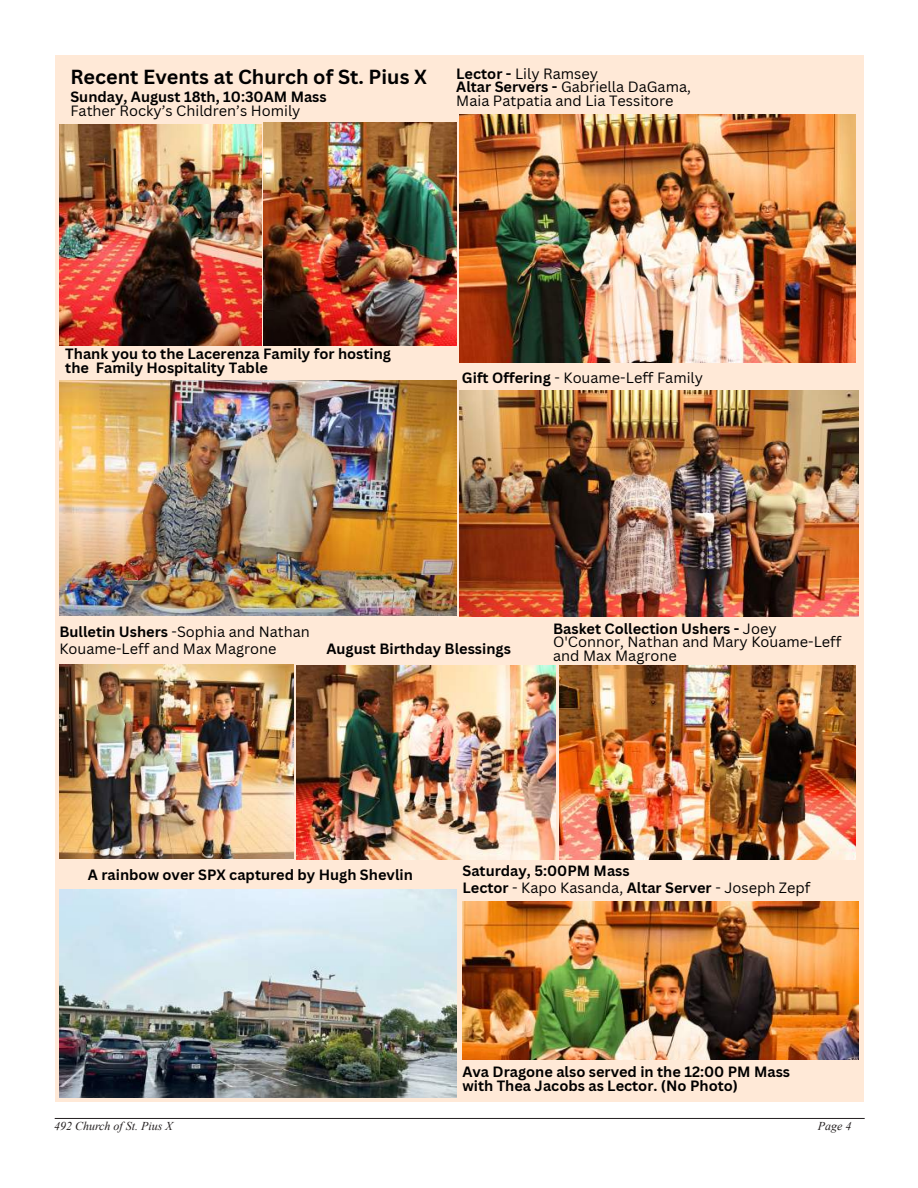
<style>
.page{position:relative;width:918px;height:1188px;background:#fff}
.page>*{position:absolute;margin:0;border:0;box-sizing:border-box;transform-origin:0 0}
.t1{font:700 19.8px "Canva Sans";color:#000}
.t2{font:16.5px "Times New Roman";color:#231f20}
.t3{font:700 14.55px/13.8px "Canva Sans";color:#000}
.t4{font:14.55px/13.8px "Canva Sans";color:#000}
.t5{font:italic 12px "Times New Roman";color:#231f20}
.s1{font-weight:400}
.s2{font-weight:700}
</style>
<div class="page">
<hr style="left:55px;top:1118px;width:810px;height:1px;background:#231f20">
<div style="left:55px;top:55px;width:808px;height:1047px;background:#ffe9d7"></div>
<img style="left:59px;top:125px;width:203px;height:221px">
<img style="left:459px;top:114px;width:396px;height:249px">
<img style="left:460px;top:390px;width:398px;height:226px">
<img style="left:59px;top:380px;width:398px;height:236px">
<img style="left:263px;top:123px;width:194px;height:222px">
<img style="left:559px;top:665px;width:296px;height:194px">
<img style="left:462px;top:901px;width:397px;height:159px">
<img style="left:59px;top:665px;width:234px;height:194px">
<img style="left:59px;top:890px;width:398px;height:208px">
<img style="left:296px;top:665px;width:260px;height:194px">
<p class="t1" style="left:70px;top:65px;width:358px">Recent Events at Church of St. Pius X</p>
<p class="t3" style="left:70px;top:90px;width:258px">Sunday, August 18th, 10:30AM Mass<br><span class="s1">Father Rocky’s Children’s Homily</span></p>
<p class="t4" style="left:456px;top:67px;width:236px"><span class="s2">Lector -</span> Lily Ramsey<br><span class="s2">Altar Servers -</span> Gabriella DaGama,<br>Maia Patpatia and Lia Tessitore</p>
<p class="t3" style="left:65px;top:347px;width:327px">Thank you to the Lacerenza Family for hosting the Family Hospitality Table</p>
<p class="t4" style="left:462px;top:371px;width:243px"><span class="s2">Gift Offering</span> - Kouame-Leff Family</p>
<p class="t4" style="left:59px;top:623px;width:252px;line-height:16.8px"><span class="s2">Bulletin Ushers</span> -Sophia and Nathan<br>Kouame-Leff and Max Magrone</p>
<p class="t3" style="left:326px;top:642px;width:186px">August Birthday Blessings</p>
<p class="t4" style="left:553px;top:621px;width:290px"><span class="s2">Basket Collection Ushers -</span> Joey<br>O'Connor, Nathan and Mary Kouame-Leff and Max Magrone</p>
<p class="t3" style="left:88px;top:868px;width:326px">A rainbow over SPX captured by Hugh Shevlin</p>
<p class="t3" style="left:462px;top:863px;width:349px;line-height:16.8px">Saturday, 5:00PM Mass<br>Lector <span class="s1">- Kapo Kasanda,</span> Altar Server <span class="s1">- Joseph Zepf</span></p>
<p class="t2" style="left:499px;top:872px;width:295px">Parish with information about Parish events,</p>
<p class="t3" style="left:462px;top:1065px;width:329px">Ava Dragone also served in the 12:00 PM Mass with Thea Jacobs as Lector. (No Photo)</p>
<p class="t5" style="left:54px;top:1118px;width:120px">492 Church of St. Pius X</p>
<p class="t5" style="left:818px;top:1118px;width:35px">Page 4</p>
</div>
